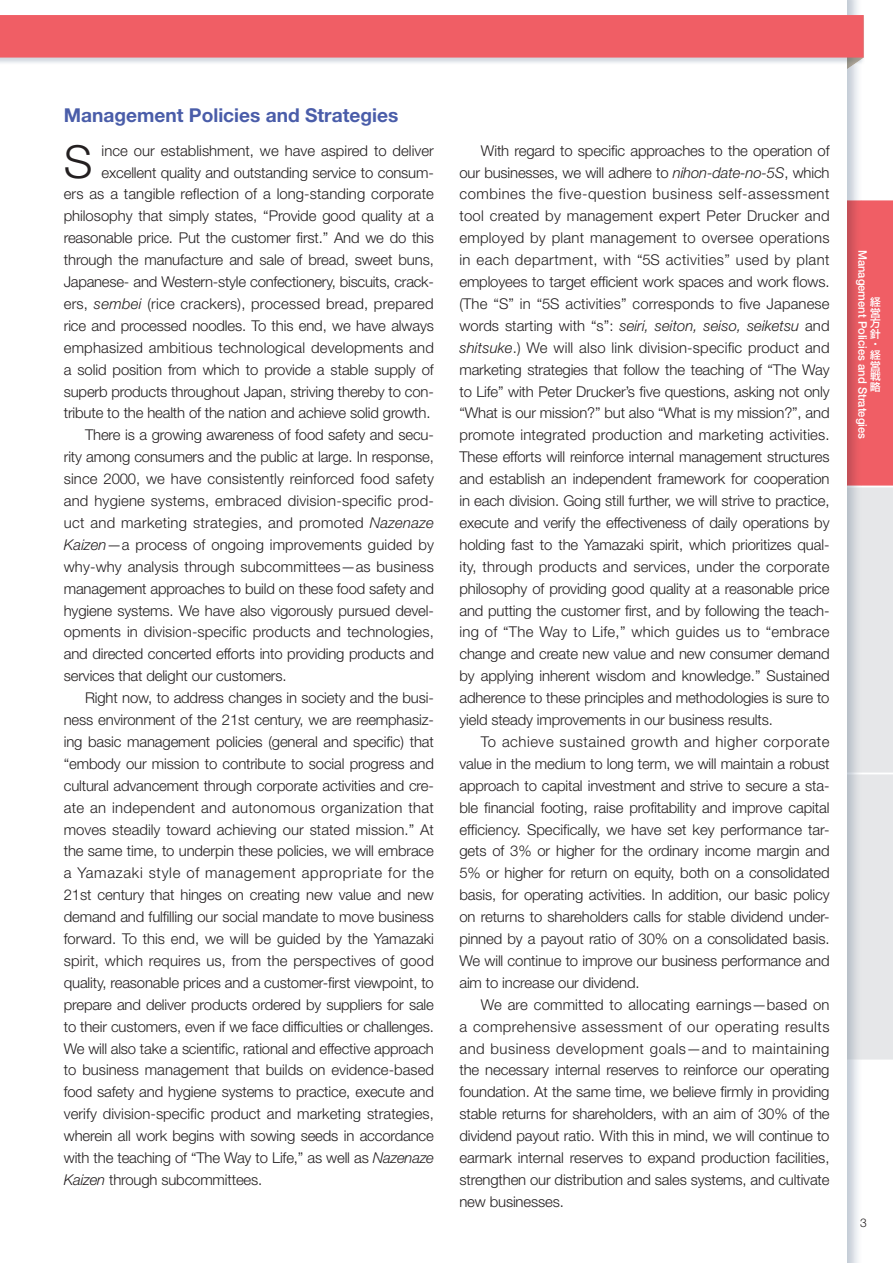
<style>
.page{position:relative;width:893px;height:1263px;background:#fff}
.page>*{position:absolute;margin:0;border:0;box-sizing:border-box;transform-origin:0 0}
.t1{font:300 45.6px "Helvetica Neue LT Std";color:#231f20}
.t2{font:700 19.2px "Helvetica Neue LT Std";color:#4a5da9}
.t3{font:300 14.85px/21.9px "Helvetica Neue LT Std";letter-spacing:-.01em;color:#231f20;text-align:justify}
.t4{font:300 14.85px "Helvetica Neue LT Std";letter-spacing:.01em;color:#231f20}
.t5{font:300 14.85px "Helvetica Neue LT Std";letter-spacing:.015em;color:#231f20}
.t6{font:300 14.85px "Helvetica Neue LT Std";letter-spacing:.02em;color:#231f20}
.t7{font:300 14.85px "Helvetica Neue LT Std";letter-spacing:.05em;color:#231f20}
.t8{font:300 12px "Helvetica Neue LT Std";color:#231f20}
.t9{font:500 11.7px "Helvetica Neue LT Std";color:#fff;scale:.95 1}
.t10{font:10.65px/10.6px "Shin Go Pro Medium 90 pv RKSJ H";color:#fff}
.s1{font-style:italic}
</style>
<div class="page">
<svg style="left:861px;top:200px;width:31px;height:860px;background:#e9b9bd"></svg>
<img style="left:847px;top:200px;width:14px;height:287px">
<img style="left:863px;top:15px;width:1px;height:43px">
<svg style="left:0;top:15px;width:863px;height:79px"></svg>
<p class="t2" style="left:64px;top:108px;width:336px">Management Policies and Strategies</p>
<h1 class="t1" style="left:64px;top:144px;width:30px">S</h1>
<p class="t3" style="left:102px;top:141px;width:334px">ince our establishment, we have aspired to deliver</p>
<p class="t3" style="left:102px;top:163px;width:334px">excellent quality and outstanding service to consum-</p>
<p class="t3" style="left:64px;top:185px;width:371px">ers as a tangible reflection of a long-standing corporate</p>
<p class="t3" style="left:64px;top:207px;width:371px">philosophy that simply states, “Provide good quality at a</p>
<p class="t3" style="left:64px;top:229px;width:371px">reasonable price. Put the customer first.” And we do this</p>
<p class="t3" style="left:64px;top:251px;width:371px">through the manufacture and sale of bread, sweet buns,</p>
<p class="t3" style="left:64px;top:273px;width:372px">Japanese- and Western-style confectionery, biscuits, crack-</p>
<p class="t5" style="left:64px;top:298px;width:371px">ers, <span class="s1">sembei</span> (rice crackers), processed bread, prepared</p>
<p class="t3" style="left:64px;top:316px;width:371px">rice and processed noodles. To this end, we have always</p>
<p class="t5" style="left:64px;top:342px;width:371px">emphasized ambitious technological developments and</p>
<p class="t3" style="left:64px;top:360px;width:371px">a solid position from which to provide a stable supply of</p>
<p class="t3" style="left:64px;top:382px;width:371px">superb products throughout Japan, striving thereby to con-</p>
<p class="t3" style="left:64px;top:404px;width:368px">tribute to the health of the nation and achieve solid growth.</p>
<p class="t3" style="left:85px;top:426px;width:350px">There is a growing awareness of food safety and secu-</p>
<p class="t3" style="left:64px;top:448px;width:371px">rity among consumers and the public at large. In response,</p>
<p class="t4" style="left:64px;top:473px;width:371px">since 2000, we have consistently reinforced food safety</p>
<p class="t5" style="left:64px;top:495px;width:371px">and hygiene systems, embraced division-specific prod-</p>
<p class="t6" style="left:64px;top:517px;width:371px">uct and marketing strategies, and promoted <span class="s1">Nazenaze</span></p>
<p class="t4" style="left:64px;top:539px;width:371px"><span class="s1">Kaizen</span>—a process of ongoing improvements guided by</p>
<p class="t3" style="left:64px;top:557px;width:371px">why-why analysis through subcommittees—as business</p>
<p class="t3" style="left:64px;top:579px;width:371px">management approaches to build on these food safety and</p>
<p class="t3" style="left:64px;top:601px;width:371px">hygiene systems. We have also vigorously pursued devel-</p>
<p class="t4" style="left:64px;top:627px;width:371px">opments in division-specific products and technologies,</p>
<p class="t3" style="left:64px;top:645px;width:371px">and directed concerted efforts into providing products and</p>
<p class="t3" style="left:64px;top:667px;width:224px">services that delight our customers.</p>
<p class="t3" style="left:85px;top:689px;width:350px">Right now, to address changes in society and the busi-</p>
<p class="t3" style="left:64px;top:711px;width:371px">ness environment of the 21st century, we are reemphasiz-</p>
<p class="t3" style="left:64px;top:732px;width:371px">ing basic management policies (general and specific) that</p>
<p class="t3" style="left:64px;top:754px;width:371px">“embody our mission to contribute to social progress and</p>
<p class="t3" style="left:64px;top:776px;width:371px">cultural advancement through corporate activities and cre-</p>
<p class="t6" style="left:64px;top:802px;width:371px">ate an independent and autonomous organization that</p>
<p class="t3" style="left:64px;top:820px;width:371px">moves steadily toward achieving our stated mission.” At</p>
<p class="t3" style="left:64px;top:842px;width:371px">the same time, to underpin these policies, we will embrace</p>
<p class="t7" style="left:64px;top:867px;width:371px">a Yamazaki style of management appropriate for the</p>
<p class="t3" style="left:64px;top:886px;width:371px">21st century that hinges on creating new value and new</p>
<p class="t3" style="left:64px;top:908px;width:371px">demand and fulfilling our social mandate to move business</p>
<p class="t3" style="left:64px;top:930px;width:371px">forward. To this end, we will be guided by the Yamazaki</p>
<p class="t4" style="left:64px;top:955px;width:371px">spirit, which requires us, from the perspectives of good</p>
<p class="t3" style="left:64px;top:973px;width:371px">quality, reasonable prices and a customer-first viewpoint, to</p>
<p class="t3" style="left:64px;top:995px;width:371px">prepare and deliver products ordered by suppliers for sale</p>
<p class="t3" style="left:64px;top:1017px;width:371px">to their customers, even if we face difficulties or challenges.</p>
<p class="t3" style="left:64px;top:1039px;width:371px">We will also take a scientific, rational and effective approach</p>
<p class="t3" style="left:64px;top:1061px;width:371px">to business management that builds on evidence-based</p>
<p class="t3" style="left:64px;top:1083px;width:371px">food safety and hygiene systems to practice, execute and</p>
<p class="t3" style="left:64px;top:1105px;width:371px">verify division-specific product and marketing strategies,</p>
<p class="t3" style="left:64px;top:1127px;width:371px">wherein all work begins with sowing seeds in accordance</p>
<p class="t3" style="left:64px;top:1149px;width:371px">with the teaching of “The Way to Life,” as well as <span class="s1">Nazenaze</span></p>
<p class="t3" style="left:64px;top:1170px;width:200px"><span class="s1">Kaizen</span> through subcommittees.</p>
<p class="t3" style="left:459px;top:141px;width:371px;text-indent:21px">With regard to specific approaches to the operation of our businesses, we will adhere to <span class="s1">nihon-date-no-5S</span>, which combines the five-question business self-assessment tool created by management expert Peter Drucker and employed by plant management to oversee operations in each department, with “5S activities” used by plant employees to target efficient work spaces and work flows. (The “S” in “5S activities” corresponds to five Japanese words starting with “s”: <span class="s1">seiri, seiton, seiso, seiketsu</span> and <span class="s1">shitsuke</span>.) We will also link division-specific product and marketing strategies that follow the teaching of “The Way to Life” with Peter Drucker’s five questions, asking not only “What is our mission?” but also “What is my mission?”, and promote integrated production and marketing activities.<br>These efforts will reinforce internal management structures and establish an independent framework for cooperation in each division. Going still further, we will strive to practice, execute and verify the effectiveness of daily operations by holding fast to the Yamazaki spirit, which prioritizes qual&shy;ity, through products and services, under the corporate philosophy of providing good quality at a reasonable price and putting the customer first, and by following the teach&shy;ing of “The Way to Life,” which guides us to “embrace change and create new value and new consumer demand by applying inherent wisdom and knowledge.” Sustained adherence to these principles and methodologies is sure to yield steady improvements in our business results.</p>
<p class="t3" style="left:459px;top:732px;width:371px;text-indent:21px">To achieve sustained growth and higher corporate value in the medium to long term, we will maintain a robust approach to capital investment and strive to secure a sta&shy;ble financial footing, raise profitability and improve capital efficiency. Specifically, we have set key performance tar&shy;gets of 3% or higher for the ordinary income margin and 5% or higher for return on equity, both on a consolidated basis, for operating activities. In addition, our basic policy on returns to shareholders calls for stable dividend under&shy;pinned by a payout ratio of 30% on a consolidated basis.<br>We will continue to improve our business performance and aim to increase our dividend.</p>
<p class="t3" style="left:459px;top:995px;width:371px;text-indent:21px">We are committed to allocating earnings—based on a comprehensive assessment of our operating results and business development goals—and to maintaining the necessary internal reserves to reinforce our operating foundation. At the same time, we believe firmly in providing stable returns for shareholders, with an aim of 30% of the dividend payout ratio. With this in mind, we will continue to earmark internal reserves to expand production facilities, strengthen our distribution and sales systems, and cultivate new businesses.</p>
<p class="t9" style="left:867px;top:250px;width:200px;rotate:90deg">Management Policies and Strategies</p>
<p class="t10" style="left:870px;top:298px;width:12px">経営方針・経営戦略</p>
<p class="t8" style="left:860px;top:1219px;width:8px">3</p>
</div>
